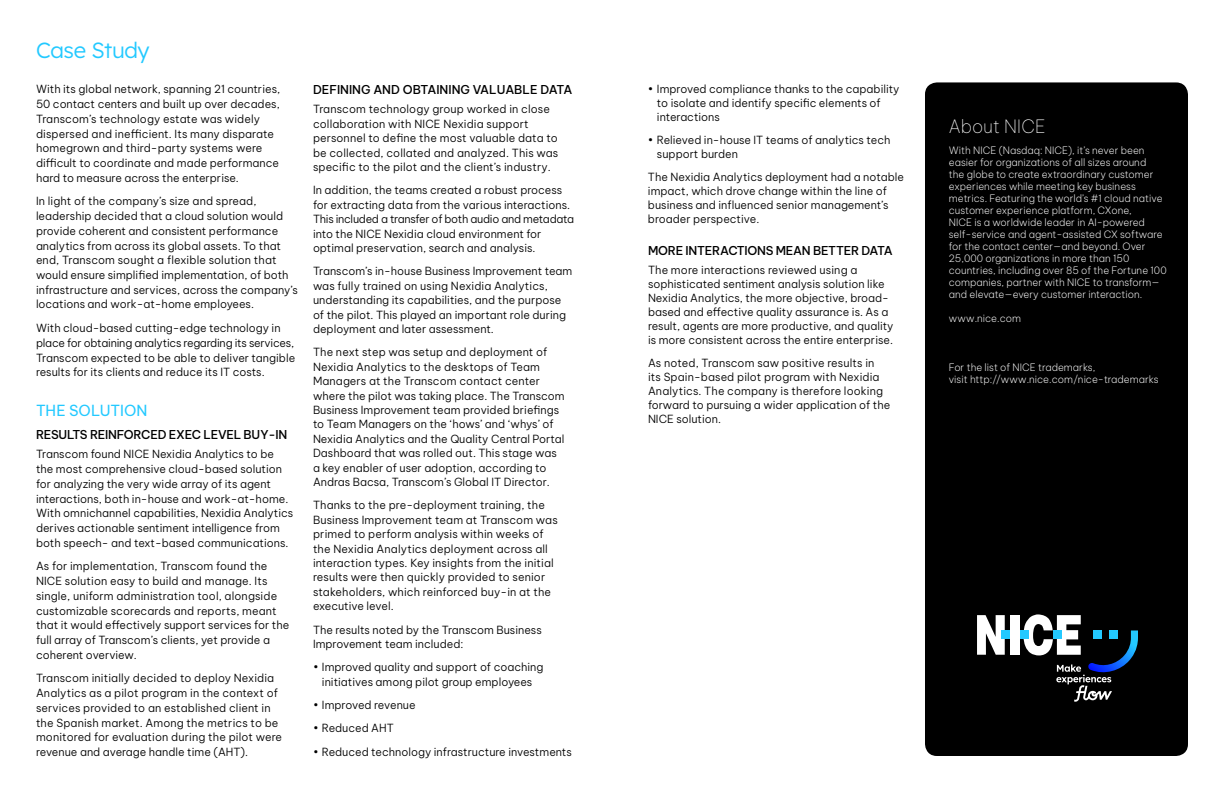
<style>
.page{position:relative;width:1224px;height:792px;background:#fff}
.page>*{position:absolute;margin:0;border:0;box-sizing:border-box;transform-origin:0 0}
.t1{font:300 22px "Lexend";letter-spacing:-.02em;color:#23c9ff}
.t2{font:100 18px "Be Vietnam Pro";color:#fff}
.t3{font:15px "Be Vietnam Pro";letter-spacing:-.005em;color:#23c9ff}
.t4{font:500 12px "Be Vietnam Pro";letter-spacing:-.02em;color:#000}
.t5{font:500 12px "Be Vietnam Pro";color:#000}
.t6{font:300 11px/14.7px "Be Vietnam Pro";color:#000}
.t7{font:200 10px/12px "Be Vietnam Pro";color:#fff}
</style>
<div class="page">
<div style="left:925px;top:82px;width:263px;height:674px;background:#000;border-radius:12px"></div>
<div style="left:1010px;top:615px;width:10px;height:40px;background:#fff"></div>
<svg style="left:977px;top:615px;width:28px;height:40px"></svg>
<div style="left:1020px;top:630px;width:8px;height:9px;background:#23c9ff"></div>
<div style="left:1002px;top:630px;width:8px;height:9px;background:#23c9ff"></div>
<svg style="left:1023px;top:614px;width:115px;height:88px"></svg>
<h1 class="t1" style="left:36px;top:34px;width:115px">Case Study</h1>
<p class="t6" style="left:36px;top:81px;width:246px">With its global network, spanning 21 countries, 50 contact centers and built up over decades, Transcom’s technology estate was widely dispersed and inefficient. Its many disparate homegrown and third-party systems were difficult to coordinate and made performance hard to measure across the enterprise.</p>
<p class="t6" style="left:36px;top:193px;width:263px">In light of the company’s size and spread, leadership decided that a cloud solution would provide coherent and consistent performance analytics from across its global assets. To that end, Transcom sought a flexible solution that would ensure simplified implementation, of both infrastructure and services, across the company’s locations and work-at-home employees.</p>
<p class="t6" style="left:36px;top:320px;width:261px">With cloud-based cutting-edge technology in place for obtaining analytics regarding its services, Transcom expected to be able to deliver tangible results for its clients and reduce its IT costs.</p>
<h3 class="t3" style="left:36px;top:398px;width:111px">TH E SOLUTION</h3>
<p class="t4" style="left:36px;top:425px;width:253px">RESULTS REINFORCED EXEC LEVEL BUY-IN</p>
<p class="t6" style="left:36px;top:446px;width:259px">Transcom found NICE Nexidia Analytics to be the most comprehensive cloud-based solution for analyzing the very wide array of its agent interactions, both in-house and work-at-home.<br>With omnichannel capabilities, Nexidia Analytics derives actionable sentiment intelligence from both speech- and text-based communications.</p>
<p class="t6" style="left:36px;top:558px;width:255px">As for implementation, Transcom found the NICE solution easy to build and manage. Its single, uniform administration tool, alongside customizable scorecards and reports, meant that it would effectively support services for the full array of Transcom’s clients, yet provide a coherent overview.</p>
<p class="t6" style="left:36px;top:670px;width:248px">Transcom initially decided to deploy Nexidia Analytics as a pilot program in the context of services provided to an established client in the Spanish market. Among the metrics to be monitored for evaluation during the pilot were revenue and average handle time (AHT).</p>
<p class="t5" style="left:313px;top:80px;width:261px">DEFINING AND OBTAINING VALUABLE DATA</p>
<p class="t6" style="left:313px;top:101px;width:247px;line-height:14.4px">Transcom technology group worked in close collaboration with NICE Nexidia support personnel to define the most valuable data to be collected, collated and analyzed. This was specific to the pilot and the client’s industry.</p>
<p class="t6" style="left:313px;top:182px;width:263px;line-height:14.4px">In addition, the teams created a robust process for extracting data from the various interactions.<br>This included a transfer of both audio and metadata into the NICE Nexidia cloud environment for optimal preservation, search and analysis.</p>
<p class="t6" style="left:313px;top:263px;width:261px;line-height:14.4px">Transcom’s in-house Business Improvement team was fully trained on using Nexidia Analytics, understanding its capabilities, and the purpose of the pilot. This played an important role during deployment and later assessment.</p>
<p class="t6" style="left:313px;top:344px;width:253px;line-height:14.4px">The next step was setup and deployment of Nexidia Analytics to the desktops of Team Managers at the Transcom contact center where the pilot was taking place. The Transcom Business Improvement team provided briefings to Team Managers on the ‘hows’ and ‘whys’ of Nexidia Analytics and the Quality Central Portal Dashboard that was rolled out. This stage was a key enabler of user adoption, according to Andras Bacsa, Transcom’s Global IT Director.</p>
<p class="t6" style="left:313px;top:497px;width:246px;line-height:14.4px">Thanks to the pre-deployment training, the Business Improvement team at Transcom was primed to perform analysis within weeks of the Nexidia Analytics deployment across all interaction types. Key insights from the initial results were then quickly provided to senior stakeholders, which reinforced buy-in at the executive level.</p>
<p class="t6" style="left:313px;top:621px;width:230px;line-height:14.4px">The results noted by the Transcom Business<br>Improvement team included:</p>
<p class="t6" style="left:313px;top:659px;width:232px;line-height:14.4px;text-align:center">• Improved quality and support of coaching initiatives among pilot group employees</p>
<p class="t6" style="left:313px;top:697px;width:104px">• Improved revenue</p>
<p class="t6" style="left:313px;top:720px;width:82px">• Reduced AHT</p>
<p class="t6" style="left:313px;top:743px;width:260px">• Reduced technology infrastructure investments</p>
<p class="t6" style="left:657px;top:81px;width:244px;line-height:14px;text-indent:-9px">• Improved compliance thanks to the capability to isolate and identify specific elements of interactions</p>
<p class="t6" style="left:657px;top:132px;width:235px;line-height:14px;text-indent:-9px">• Relieved in-house IT teams of analytics tech support burden</p>
<p class="t6" style="left:648px;top:169px;width:258px;line-height:14px">The Nexidia Analytics deployment had a notable impact, which drove change within the line of business and influenced senior management’s broader perspective.</p>
<p class="t4" style="left:648px;top:241px;width:246px">MORE INTERACTIONS MEAN BETTER DATA</p>
<p class="t6" style="left:648px;top:262px;width:247px;line-height:14px">The more interactions reviewed using a sophisticated sentiment analysis solution like Nexidia Analytics, the more objective, broad&shy;based and effective quality assurance is. As a result, agents are more productive, and quality is more consistent across the entire enterprise.</p>
<p class="t6" style="left:648px;top:355px;width:244px;line-height:14px">As noted, Transcom saw positive results in<br>its Spain-based pilot program with Nexidia Analytics. The company is therefore looking forward to pursuing a wider application of the NICE solution.</p>
<h2 class="t2" style="left:949px;top:113px;width:98px">About NICE</h2>
<p class="t7" style="left:949px;top:144px;width:219px">With NICE (Nasdaq: NICE), it’s never been easier for organizations of all sizes around<br>the globe to create extraordinary customer experiences while meeting key business metrics. Featuring the world’s #1 cloud native customer experience platform, CXone,<br>NICE is a worldwide leader in AI-powered self-service and agent-assisted CX software for the contact center—and beyond. Over 25,000 organizations in more than 150 countries, including over 85 of the Fortune 100 companies, partner with NICE to transform— and elevate—every customer interaction.</p>
<p class="t7" style="left:949px;top:312px;width:74px">www.nice.com</p>
<p class="t7" style="left:949px;top:360px;width:211px">For the list of NICE trademarks,<br>visit http://www.nice.com/nice-trademarks</p>
</div>
